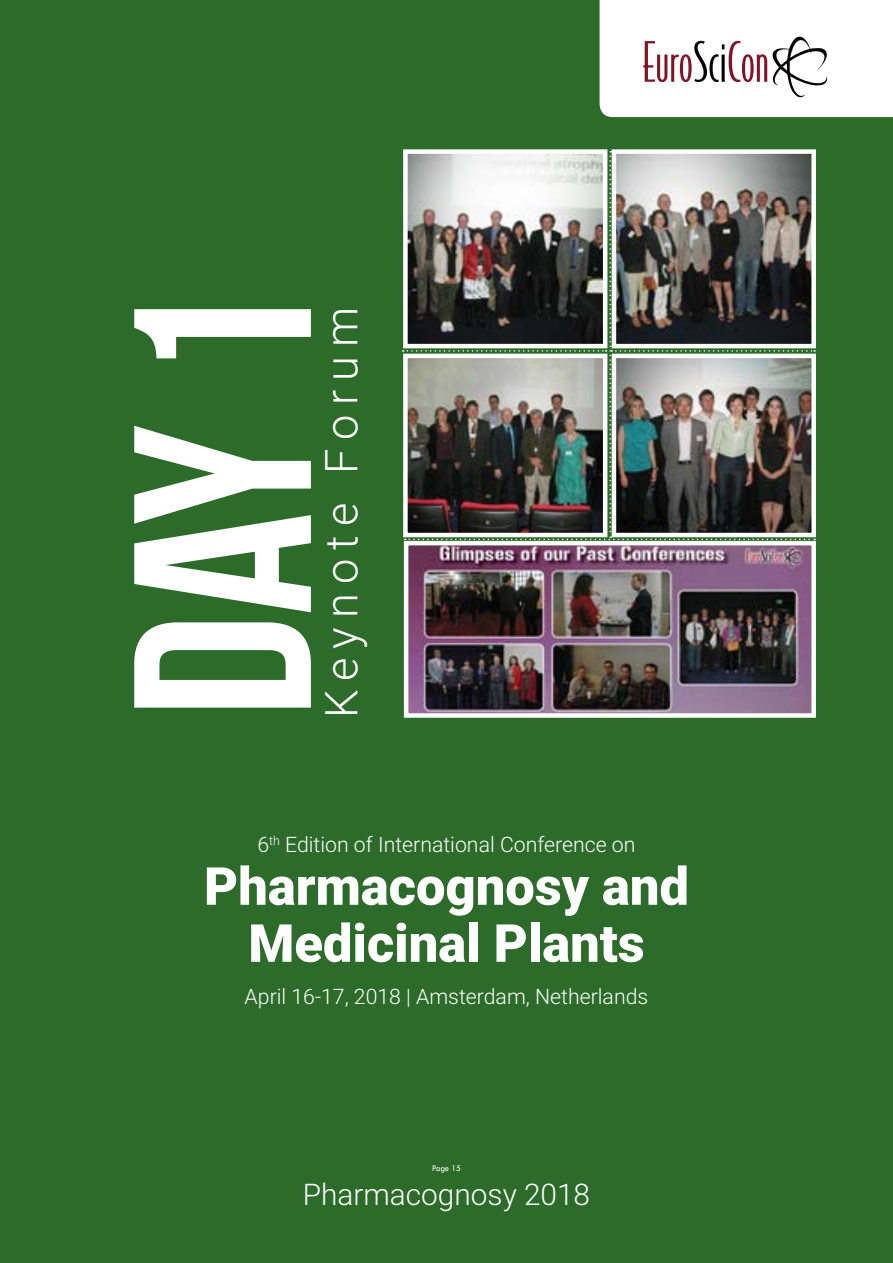
<style>
.page{position:relative;width:893px;height:1263px;background:#2c6b2a}
.page>*{position:absolute;margin:0;border:0;box-sizing:border-box;transform-origin:0 0}
.t1{font:252.3px "Bebas Neue";color:#fff}
.t2{font:900 52.5px/57px "Roboto";color:#fff;text-align:center}
.t3{font:300 45.3px "Roboto";letter-spacing:.2em;color:#fff}
.t4{font:300 29.85px "Roboto";color:#fff}
.t5{font:300 21.3px "Roboto";color:#fff}
.t6{font:9px "Tw Cen";letter-spacing:-.02em;color:#fff;scale:.95 1}
</style>
<div class="page">
<svg style="left:600px;top:0;width:293px;height:117px;background:#f3eff0"></svg>
<img style="left:409px;top:546px;width:402px;height:167px">
<div style="left:404px;top:541px;width:412px;height:177px;border:4px solid #fff"></div>
<img style="left:403px;top:151px;width:412px;height:389px">
<h1 class="t1" style="left:85px;top:718px;width:434px;rotate:-90deg">Day 1</h1>
<h3 class="t3" style="left:310px;top:718px;width:412px;rotate:-90deg">Keynote Forum</h3>
<p class="t5" style="left:257px;top:830px;width:380px">6<sup>th</sup> Edition of International Conference on</p>
<h2 class="t2" style="left:204px;top:856px;width:486px">Pharmacognosy and<br>Medicinal Plants</h2>
<p class="t5" style="left:245px;top:981px;width:405px">April 16-17, 2018 | Amsterdam, Netherlands</p>
<p class="t6" style="left:432px;top:1162px;width:32px">Page 15</p>
<h3 class="t4" style="left:303px;top:1174px;width:289px">Pharmacognosy 2018</h3>
</div>
